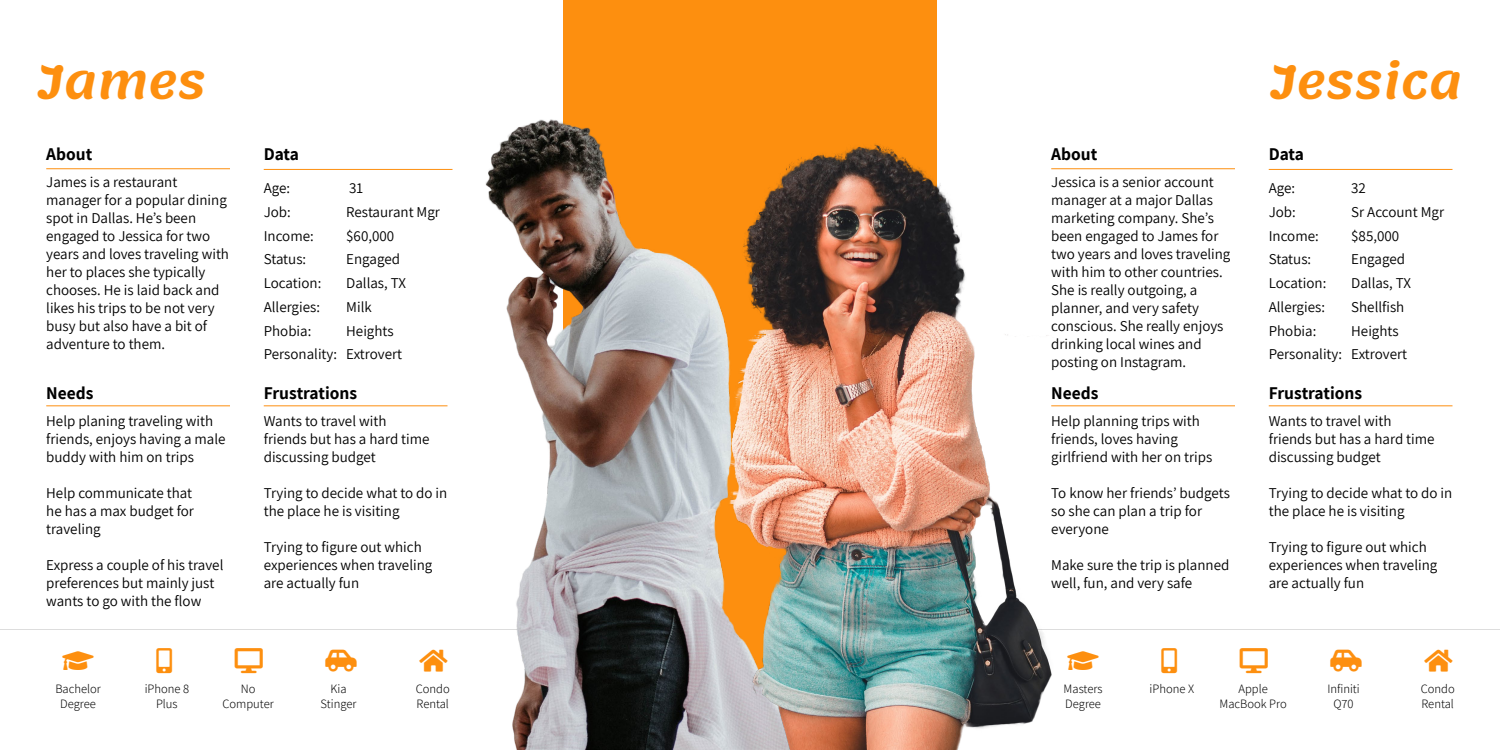
<style>
.page{position:relative;width:1500px;height:750px;background:#fff}
.page>*{position:absolute;margin:0;border:0;box-sizing:border-box;transform-origin:0 0}
.t1{font:600 45px "Lemonada";color:#fd8f0f}
.t2{font:700 17.5px "Assistant";color:#000}
.t3{font:15px/18px "Assistant";color:#000}
.t4{font:300 12.5px/15px "Assistant";color:#000;text-align:center}
</style>
<div class="page">
<hr style="left:900px;top:629px;width:600px;height:1px;background:#ddd">
<hr style="left:0;top:629px;width:600px;height:1px;background:#ddd">
<div style="left:563px;top:0;width:374px;height:750px;background:#fd8f0f"></div>
<img style="left:485px;top:119px;width:242px;height:631px">
<img style="left:727px;top:144px;width:329px;height:606px">
<hr style="left:46px;top:168px;width:184px;height:1px;background:#fd8f0f">
<hr style="left:264px;top:169px;width:188px;height:1px;background:#fd8f0f">
<hr style="left:46px;top:405px;width:184px;height:1px;background:#fd8f0f">
<hr style="left:264px;top:405px;width:184px;height:1px;background:#fd8f0f">
<hr style="left:1051px;top:168px;width:184px;height:1px;background:#fd8f0f">
<hr style="left:1269px;top:169px;width:183px;height:1px;background:#fd8f0f">
<hr style="left:1051px;top:405px;width:184px;height:1px;background:#fd8f0f">
<hr style="left:1269px;top:405px;width:183px;height:1px;background:#fd8f0f">
<h1 class="t1" style="left:37px;top:56px;width:170px">James</h1>
<h1 class="t1" style="left:1270px;top:56px;width:194px">Jessica</h1>
<p class="t2" style="left:46px;top:142px;width:48px">About</p>
<p class="t3" style="left:46px;top:173px;width:184px">James is a restaurant manager for a popular dining spot in Dallas. He’s been engaged to Jessica for two years and loves traveling with her to places she typically chooses. He is laid back and likes his trips to be not very busy but also have a bit of adventure to them.</p>
<p class="t2" style="left:46px;top:381px;width:49px">Needs</p>
<p class="t3" style="left:46px;top:411px;width:181px">Help planing traveling with friends, enjoys having a male buddy with him on trips</p>
<p class="t3" style="left:46px;top:483px;width:149px">Help communicate that he has a max budget for traveling</p>
<p class="t3" style="left:46px;top:555px;width:179px">Express a couple of his travel preferences but mainly just wants to go with the flow</p>
<p class="t2" style="left:264px;top:142px;width:37px">Data</p>
<p class="t3" style="left:264px;top:176px;width:75px;line-height:23.8px">Age:<br>Job:<br>Income:<br>Status:<br>Location:<br>Allergies:<br>Phobia:<br>Personality:</p>
<p class="t3" style="left:346px;top:176px;width:95px;line-height:23.8px">31<br>Restaurant Mgr $60,000<br>Engaged<br>Dallas, TX<br>Milk<br>Heights<br>Extrovert</p>
<p class="t2" style="left:264px;top:381px;width:95px">Frustrations</p>
<p class="t3" style="left:264px;top:411px;width:167px">Wants to travel with friends but has a hard time discussing budget</p>
<p class="t3" style="left:264px;top:483px;width:185px">Trying to decide what to do in the place he is visiting</p>
<p class="t3" style="left:264px;top:537px;width:170px">Trying to figure out which experiences when traveling are actually fun</p>
<p class="t4" style="left:55px;top:680px;width:47px">Bachelor<br>Degree</p>
<p class="t4" style="left:145px;top:680px;width:46px">iPhone 8<br>Plus</p>
<p class="t4" style="left:222px;top:680px;width:53px">No<br>Computer</p>
<p class="t4" style="left:321px;top:680px;width:37px">Kia<br>Stinger</p>
<p class="t4" style="left:416px;top:680px;width:35px;text-align:left">Condo<br>Rental</p>
<p class="t2" style="left:1051px;top:142px;width:48px">About</p>
<p class="t3" style="left:1051px;top:173px;width:181px">Jessica is a senior account manager at a major Dallas marketing company. She’s been engaged to James for two years and loves traveling with him to other countries.<br>She is really outgoing, a planner, and very safety conscious. She really enjoys drinking local wines and posting on Instagram.</p>
<p class="t2" style="left:1051px;top:381px;width:49px">Needs</p>
<p class="t3" style="left:1051px;top:411px;width:163px">Help planning trips with friends, loves having girlfriend with her on trips</p>
<p class="t3" style="left:1051px;top:483px;width:180px">To know her friends’ budgets so she can plan a trip for everyone</p>
<p class="t3" style="left:1051px;top:555px;width:180px">Make sure the trip is planned well, fun, and very safe</p>
<p class="t2" style="left:1269px;top:142px;width:37px">Data</p>
<p class="t3" style="left:1269px;top:176px;width:75px;line-height:23.8px">Age:<br>Job:<br>Income:<br>Status:<br>Location:<br>Allergies:<br>Phobia:<br>Personality:</p>
<p class="t3" style="left:1351px;top:176px;width:94px;line-height:23.8px">32<br>Sr Account Mgr $85,000<br>Engaged<br>Dallas, TX<br>Shellfish<br>Heights<br>Extrovert</p>
<p class="t2" style="left:1269px;top:381px;width:95px">Frustrations</p>
<p class="t3" style="left:1269px;top:411px;width:167px">Wants to travel with friends but has a hard time discussing budget</p>
<p class="t3" style="left:1269px;top:483px;width:185px">Trying to decide what to do in the place he is visiting</p>
<p class="t3" style="left:1269px;top:537px;width:170px">Trying to figure out which experiences when traveling are actually fun</p>
<p class="t4" style="left:1064px;top:680px;width:41px;text-align:left">Masters<br>Degree</p>
<p class="t4" style="left:1150px;top:680px;width:46px">iPhone X</p>
<p class="t4" style="left:1220px;top:680px;width:69px">Apple<br>MacBook Pro</p>
<p class="t4" style="left:1327px;top:680px;width:34px">Infiniti<br>Q70</p>
<p class="t4" style="left:1421px;top:680px;width:35px;text-align:left">Condo<br>Rental</p>
</div>
